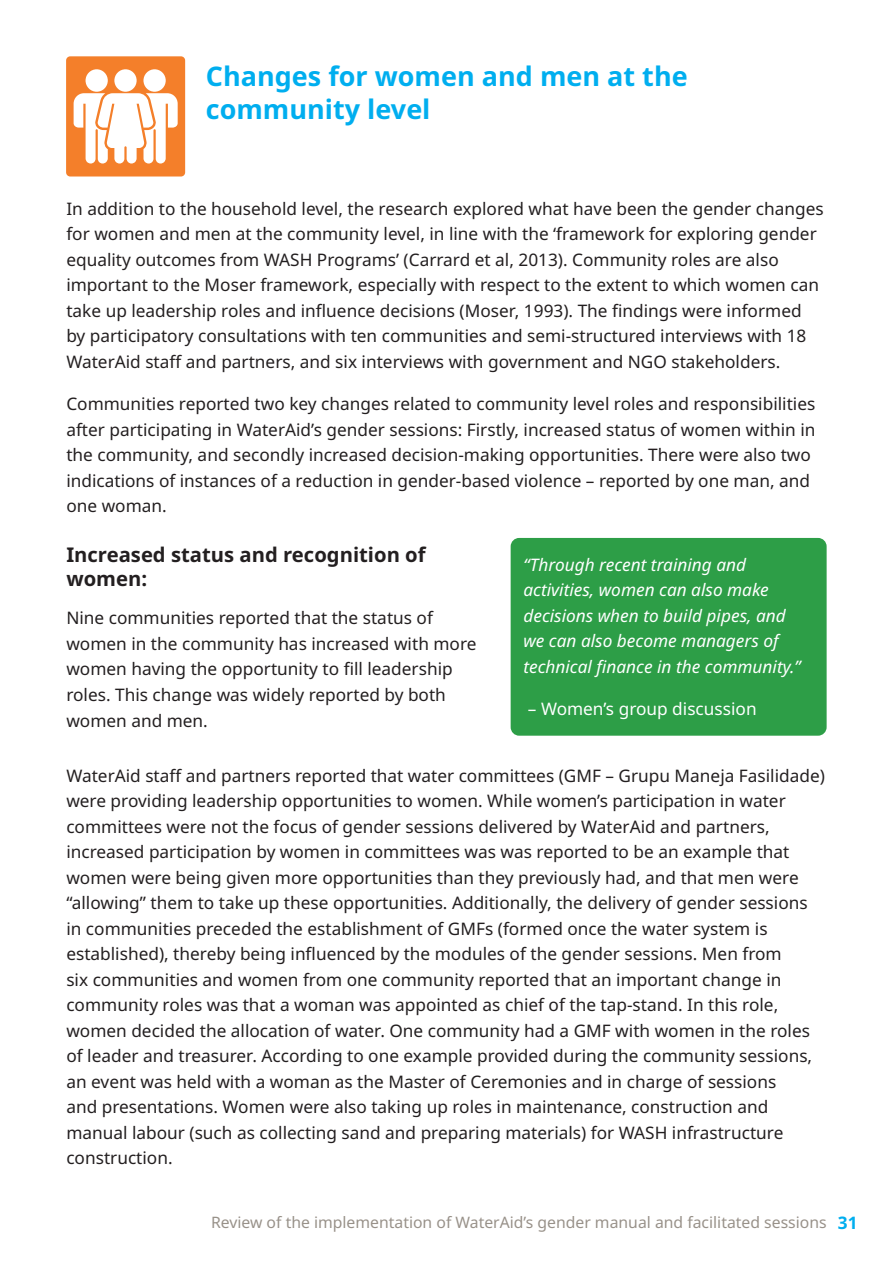
<style>
.page{position:relative;width:893px;height:1263px;background:#fff}
.page>*{position:absolute;margin:0;border:0;box-sizing:border-box;transform-origin:0 0}
.Heading_2{font:700 27px/32.2px "Noto Sans";color:#00aeef}
.Heading_4{font:700 20.25px/24.3px "Noto Sans";color:#231f20}
.t1{font:17.25px/25.5px "Noto Sans";color:#231f20}
.t2{font:italic 17.25px/25.5px "Noto Sans";color:#fff}
.t3{font:17.25px "Noto Sans";color:#fff}
.t4{font:15.75px "Noto Sans";color:#989189}
.s1{font-weight:700;font-size:17.25px;color:#00aeef}
</style>
<div class="page">
<div style="left:511px;top:538px;width:316px;height:198px;background:#2d9e47;border-radius:9px"></div>
<div style="left:66px;top:56px;width:119px;height:120px;background:#f47f2a;border-radius:4px"></div>
<svg style="left:73px;top:69px;width:105px;height:95px"></svg>
<p class="Heading_2" style="left:206px;top:61px;width:483px">Changes for women and men at the community level</p>
<p class="t1" style="left:66px;top:196px;width:759px">In addition to the household level, the research explored what have been the gender changes for women and men at the community level, in line with the ‘framework for exploring gender equality outcomes from WASH Programs’ (Carrard et al, 2013). Community roles are also important to the Moser framework, especially with respect to the extent to which women can take up leadership roles and influence decisions (Moser, 1993). The findings were informed by participatory consultations with ten communities and semi-structured interviews with 18<br>WaterAid staff and partners, and six interviews with government and NGO stakeholders.</p>
<p class="t1" style="left:66px;top:391px;width:751px">Communities reported two key changes related to community level roles and responsibilities after participating in WaterAid’s gender sessions: Firstly, increased status of women within in the community, and secondly increased decision-making opportunities. There were also two indications of instances of a reduction in gender-based violence – reported by one man, and one woman.</p>
<p class="Heading_4" style="left:66px;top:543px;width:361px">Increased status and recognition of women:</p>
<p class="t1" style="left:66px;top:606px;width:412px">Nine communities reported that the status of women in the community has increased with more women having the opportunity to fill leadership roles. This change was widely reported by both women and men.</p>
<p class="t2" style="left:523px;top:552px;width:279px">“Through recent training and activities, women can also make decisions when to build pipes, and we can also become managers of technical finance in the community.”</p>
<p class="t3" style="left:528px;top:697px;width:230px">– Women’s group discussion</p>
<p class="t1" style="left:66px;top:763px;width:760px">WaterAid staff and partners reported that water committees (GMF – Grupu Maneja Fasilidade) were providing leadership opportunities to women. While women’s participation in water committees were not the focus of gender sessions delivered by WaterAid and partners, increased participation by women in committees was was reported to be an example that women were being given more opportunities than they previously had, and that men were “allowing” them to take up these opportunities. Additionally, the delivery of gender sessions in communities preceded the establishment of GMFs (formed once the water system is established), thereby being influenced by the modules of the gender sessions. Men from<br>six communities and women from one community reported that an important change in community roles was that a woman was appointed as chief of the tap-stand. In this role, women decided the allocation of water. One community had a GMF with women in the roles of leader and treasurer. According to one example provided during the community sessions, an event was held with a woman as the Master of Ceremonies and in charge of sessions<br>and presentations. Women were also taking up roles in maintenance, construction and manual labour (such as collecting sand and preparing materials) for WASH infrastructure construction.</p>
<p class="t4" style="left:211px;top:1212px;width:648px">Review of the implementation of WaterAid’s gender manual and facilitated sessions <span class="s1">31</span></p>
</div>
